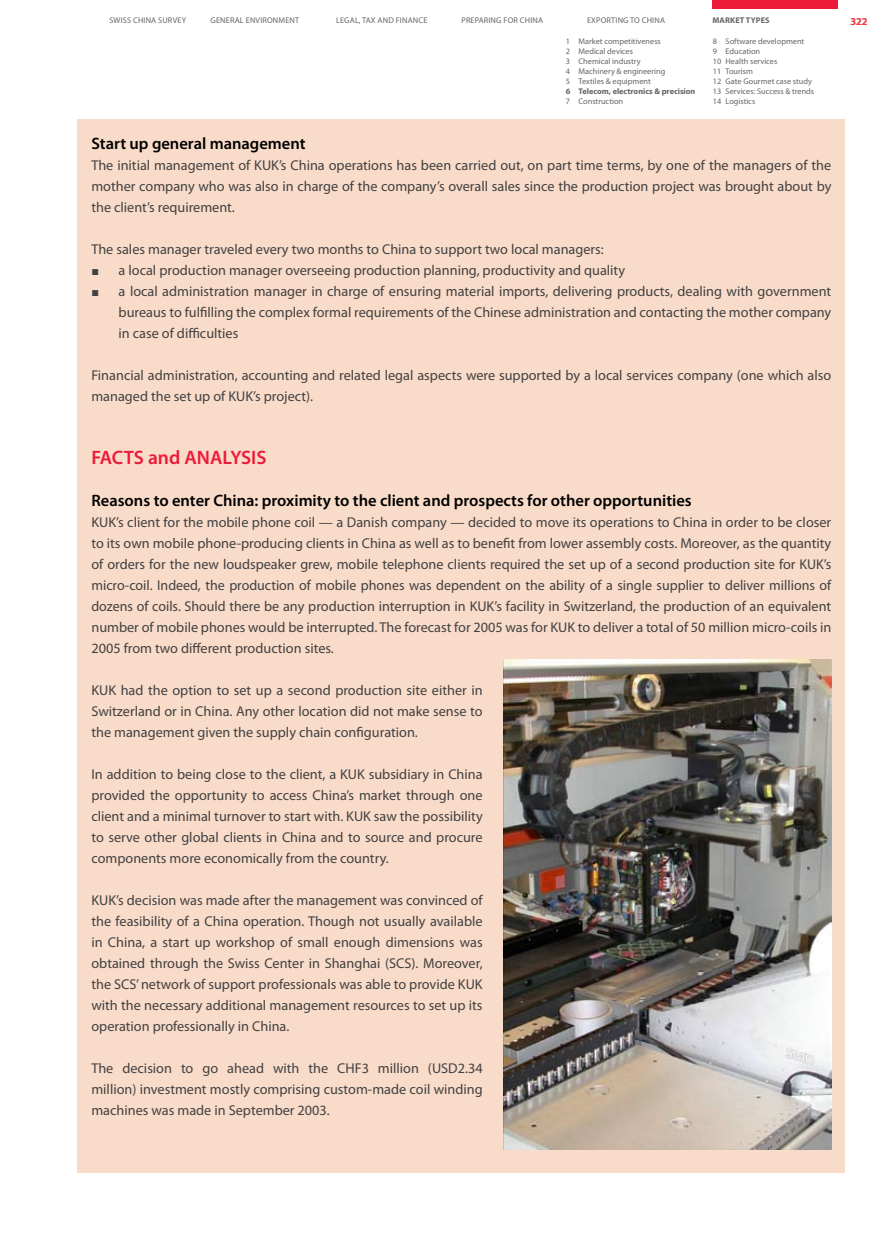
<style>
.page{position:relative;width:893px;height:1246px;background:#fff}
.page>*{position:absolute;margin:0;border:0;box-sizing:border-box;transform-origin:0 0}
.t1{font:600 19.5px "Myriad Pro";color:#ed1a3a}
.t2{font:600 16.5px "Myriad Pro";color:#000}
.t3{font:14.25px/21px "Myriad Pro";color:#414142;text-align:justify}
.t4{font:12.75px/21px "Arial";color:#414142}
.t5{font:600 10.5px "Myriad Pro";color:#ef4148}
.t6{font:8.25px/9.9px "Myriad Pro";color:#636567}
.t7{font:8.25px "Myriad Pro";letter-spacing:.02em;color:#636567}
.t8{font:700 8.25px "Myriad Pro";color:#636567}
.t9{font:700 8.25px "Myriad Pro";letter-spacing:.02em;color:#636567}
</style>
<div class="page">
<div style="left:77px;top:119px;width:767px;height:1054px;background:#f9dbc9"></div>
<div style="left:712px;top:0;width:126px;height:9px;background:#ed1a3a"></div>
<img style="left:504px;top:659px;width:327px;height:490px">
<p class="t7" style="left:109px;top:15px;width:78px">SWISS CHINA SURVEY</p>
<p class="t7" style="left:211px;top:15px;width:90px">GENERAL ENVIRONMENT</p>
<p class="t7" style="left:336px;top:15px;width:93px">LEGAL, TAX AND FINANCE</p>
<p class="t7" style="left:461px;top:15px;width:83px">PREPARING FOR CHINA</p>
<p class="t6" style="left:587px;top:15px;width:10px">Exporting</p>
<p class="t6" style="left:630px;top:15px;width:22px">to China</p>
<p class="t9" style="left:712px;top:15px;width:59px">Market Types</p>
<p class="t5" style="left:851px;top:15px;width:18px">322</p>
<p class="t6" style="left:566px;top:37px;width:101px">1 Market competitiveness<br>2 Medical devices<br>3 Chemical industry<br>4 Machinery &amp; engineering<br>5 Textiles &amp; equipment</p>
<p class="t8" style="left:566px;top:86px;width:131px">6 Telecom, electronics &amp; precision</p>
<p class="t6" style="left:566px;top:96px;width:59px">7 Construction</p>
<p class="t6" style="left:713px;top:37px;width:103px">8 Software development<br>9 Education<br>10 Health services<br>11 Tourism<br>12 Gate Gourmet case study<br>13 Services: Success &amp; trends<br>14 Logistics</p>
<p class="t2" style="left:91px;top:133px;width:216px">Start up general management</p>
<p class="t3" style="left:91px;top:154px;width:741px">The initial management of KUK’s China operations has been carried out, on part time terms, by one of the managers of the mother company who was also in charge of the company’s overall sales since the production project was brought about by the client’s requirement.</p>
<p class="t3" style="left:119px;top:238px;width:714px;text-align:left;text-indent:-27px">The sales manager traveled every two months to China to support two local managers:<br>a local production manager overseeing production planning, productivity and quality<br>a local administration manager in charge of ensuring material imports, delivering products, dealing with government bureaus to fulfilling the complex formal requirements of the Chinese administration and contacting the mother company in case of difficulties</p>
<p class="t3" style="left:91px;top:364px;width:741px">Financial administration, accounting and related legal aspects were supported by a local services company (one which also managed the set up of KUK’s project).</p>
<p class="t4" style="left:91px;top:260px;width:9px">■ ■</p>
<h1 class="t1" style="left:91px;top:445px;width:177px">FACTS and ANALYSIS</h1>
<p class="t2" style="left:91px;top:490px;width:602px">Reasons to enter China: proximity to the client and prospects for other opportunities</p>
<p class="t3" style="left:91px;top:511px;width:741px">KUK’s client for the mobile phone coil — a Danish company — decided to move its operations to China in order to be closer to its own mobile phone-producing clients in China as well as to benefit from lower assembly costs. Moreover, as the quantity of orders for the new loudspeaker grew, mobile telephone clients required the set up of a second production site for KUK’s micro-coil. Indeed, the production of mobile phones was dependent on the ability of a single supplier to deliver millions of dozens of coils. Should there be any production interruption in KUK’s facility in Switzerland, the production of an equivalent number of mobile phones would be interrupted. The forecast for 2005 was for KUK to deliver a total of 50 million micro-coils in 2005 from two different production sites.</p>
<p class="t3" style="left:91px;top:679px;width:393px">KUK had the option to set up a second production site either in Switzerland or in China. Any other location did not make sense to the management given the supply chain configuration.</p>
<p class="t3" style="left:91px;top:763px;width:393px">In addition to being close to the client, a KUK subsidiary in China provided the opportunity to access China’s market through one client and a minimal turnover to start with. KUK saw the possibility to serve other global clients in China and to source and procure components more economically from the country.</p>
<p class="t3" style="left:91px;top:889px;width:393px">KUK’s decision was made after the management was convinced of the feasibility of a China operation. Though not usually available in China, a start up workshop of small enough dimensions was obtained through the Swiss Center in Shanghai (SCS). Moreover, the SCS’ network of support professionals was able to provide KUK with the necessary additional management resources to set up its operation professionally in China.</p>
<p class="t3" style="left:91px;top:1057px;width:393px">The decision to go ahead with the CHF3 million (USD2.34 million) investment mostly comprising custom-made coil winding machines was made in September 2003.</p>
</div>
